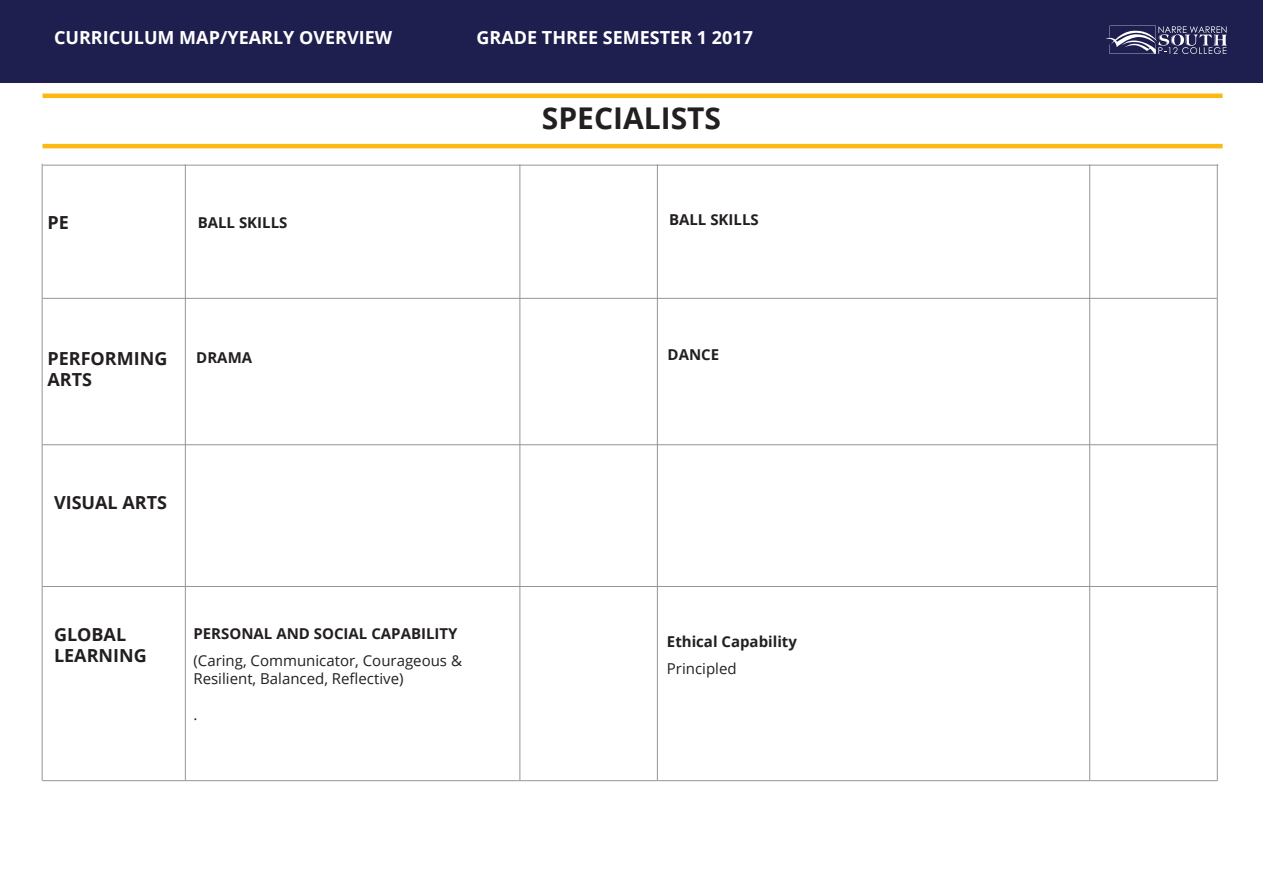
<style>
.page{position:relative;width:1263px;height:893px;background:#fff}
.page>*{position:absolute;margin:0;border:0;box-sizing:border-box;transform-origin:0 0}
.t1{font:700 30px "Open Sans";color:#231f20}
.t2{font:700 18px "Open Sans";color:#fff}
.t3{font:700 18px/21.6px "Open Sans";color:#231f20}
.t4{font:700 15px "Open Sans";color:#231f20}
.t5{font:15px/18px "Open Sans";color:#231f20}
</style>
<div class="page">
<div style="left:0;top:0;width:1263px;height:83px;background:#1e1e4f"></div>
<svg style="left:1106px;top:26px;width:121px;height:28px"></svg>
<hr style="left:43px;top:144px;width:1179px;height:4px;background:#fcb814">
<hr style="left:43px;top:298px;width:1174px;height:1px;background:#939598">
<hr style="left:43px;top:94px;width:1179px;height:4px;background:#fcb814">
<hr style="left:185px;top:164px;width:1px;height:616px;background:#939598">
<hr style="left:42px;top:164px;width:1px;height:617px;background:#939598">
<hr style="left:519px;top:164px;width:1px;height:616px;background:#939598">
<hr style="left:657px;top:164px;width:1px;height:616px;background:#939598">
<hr style="left:1089px;top:164px;width:1px;height:616px;background:#939598">
<hr style="left:1217px;top:164px;width:1px;height:617px;background:#939598">
<hr style="left:43px;top:165px;width:1175px;height:1px;background:#939598">
<hr style="left:43px;top:444px;width:1174px;height:1px;background:#939598">
<hr style="left:43px;top:586px;width:1174px;height:1px;background:#939598">
<hr style="left:43px;top:780px;width:1174px;height:1px;background:#939598">
<p class="t2" style="left:54px;top:25px;width:340px">CURRICULUM MAP/YEARLY OVERVIEW</p>
<p class="t2" style="left:476px;top:25px;width:278px">GRADE THREE SEMESTER 1 2017</p>
<p class="t3" style="left:47px;top:211px;width:23px">PE</p>
<p class="t4" style="left:198px;top:212px;width:91px">BALL SKILLS</p>
<p class="t3" style="left:47px;top:347px;width:121px">PERFORMING<br>ARTS</p>
<p class="t4" style="left:196px;top:347px;width:57px">DRAMA</p>
<p class="t3" style="left:54px;top:491px;width:115px">VISUAL ARTS</p>
<p class="t3" style="left:54px;top:623px;width:94px">GLOBAL<br>LEARNING</p>
<p class="t4" style="left:193px;top:622px;width:266px">PERSONAL AND SOCIAL CAPABILITY</p>
<p class="t5" style="left:193px;top:651px;width:270px">(Caring, Communicator, Courageous &amp;<br>Resilient, Balanced, Reflective)</p>
<p class="t5" style="left:193px;top:705px;width:5px">.</p>
<p class="t1" style="left:542px;top:97px;width:181px">SPECIALISTS</p>
<p class="t4" style="left:669px;top:209px;width:91px">BALL SKILLS</p>
<p class="t4" style="left:668px;top:344px;width:53px">DANCE</p>
<p class="t4" style="left:667px;top:631px;width:132px">Ethical Capability</p>
<p class="t5" style="left:667px;top:660px;width:71px">Principled</p>
</div>
